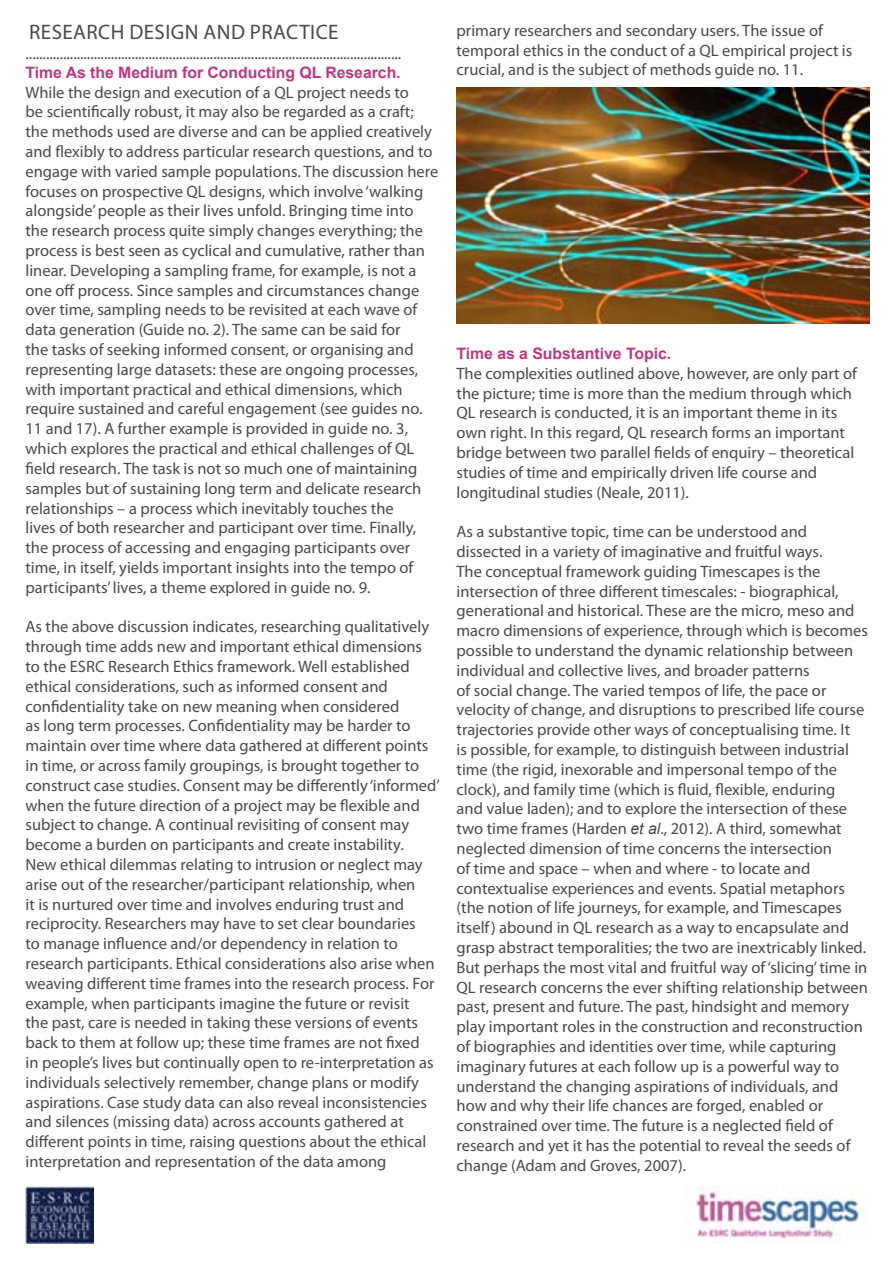
<style>
.page{position:relative;width:893px;height:1263px;background:#fff}
.page>*{position:absolute;margin:0;border:0;box-sizing:border-box;transform-origin:0 0}
.t1{font:21px "Myriad Pro";letter-spacing:.02em;color:#4a4a4d}
.t2{font:16.5px/19.8px "Myriad Pro";color:#4a4a4d}
.t3{font:700 15.75px "Arial";color:#bf3781}
.s1{font-family:"Arial";font-style:italic;font-size:15.75px}
</style>
<div class="page">
<img style="left:26px;top:1186px;width:67px;height:57px">
<img style="left:692px;top:1186px;width:172px;height:53px">
<img style="left:457px;top:87px;width:413px;height:236px">
<p class="t1" style="left:29px;top:19px;width:311px">Research Design and practice</p>
<p class="t2" style="left:26px;top:43px;width:377px">..............................................................................................................</p>
<p class="t3" style="left:26px;top:62px;width:377px">Time As the Medium for Conducting QL Research.</p>
<p class="t2" style="left:26px;top:82px;width:414px">While the design and execution of a QL project needs to<br>be scientifically robust, it may also be regarded as a craft; the methods used are diverse and can be applied creatively and flexibly to address particular research questions, and to engage with varied sample populations. The discussion here focuses on prospective QL designs, which involve ‘walking alongside’ people as their lives unfold. Bringing time into the research process quite simply changes everything; the process is best seen as cyclical and cumulative, rather than linear. Developing a sampling frame, for example, is not a one off process. Since samples and circumstances change over time, sampling needs to be revisited at each wave of data generation (Guide no. 2). The same can be said for<br>the tasks of seeking informed consent, or organising and representing large datasets: these are ongoing processes, with important practical and ethical dimensions, which require sustained and careful engagement (see guides no.<br>11 and 17). A further example is provided in guide no. 3, which explores the practical and ethical challenges of QL field research. The task is not so much one of maintaining samples but of sustaining long term and delicate research relationships – a process which inevitably touches the<br>lives of both researcher and participant over time. Finally, the process of accessing and engaging participants over time, in itself, yields important insights into the tempo of participants’ lives, a theme explored in guide no. 9.</p>
<p class="t2" style="left:26px;top:617px;width:405px">As the above discussion indicates, researching qualitatively through time adds new and important ethical dimensions to the ESRC</p>
<p class="t2" style="left:26px;top:656px;width:416px;text-indent:83px">Research Ethics framework. Well established ethical considerations, such as informed consent and confidentiality take on new meaning when considered<br>as long term processes. Confidentiality may be harder to maintain over time where data gathered at different points in time, or across family groupings, is brought together to construct case studies. Consent may be differently ‘informed’ when the future direction of a project may be flexible and subject to change. A continual revisiting of consent may become a burden on participants and create instability.<br>New ethical dilemmas relating to intrusion or neglect may arise out of the researcher/participant relationship, when<br>it is nurtured over time and involves enduring trust and reciprocity. Researchers may have to set clear boundaries<br>to manage influence and/or dependency in relation to research participants. Ethical considerations also arise when weaving different time frames into the research process. For example, when participants imagine the future or revisit<br>the past, care is needed in taking these versions of events back to them at follow up; these time frames are not fixed<br>in people’s lives but continually open to re-interpretation as individuals selectively remember, change plans or modify aspirations. Case study data can also reveal inconsistencies and silences (missing data) across accounts gathered at different points in time, raising questions about the ethical interpretation and representation of the data among</p>
<p class="t2" style="left:457px;top:20px;width:397px">primary researchers and secondary users. The issue of temporal ethics in the conduct of a QL empirical project is crucial, and is the subject of methods guide no. 11.</p>
<p class="t3" style="left:457px;top:343px;width:216px">Time as a Substantive Topic.</p>
<p class="t2" style="left:457px;top:363px;width:403px">The complexities outlined above, however, are only part of the picture; time is more than the medium through which QL research is conducted, it is an important theme in its own right. I n this regard, QL research forms an important bridge between two parallel fields of enquiry – theoretical studies of time and empirically driven life course and longitudinal studies (Neale, 2011).</p>
<p class="t2" style="left:457px;top:521px;width:413px">As a substantive topic, time can be understood and dissected in a variety of imaginative and fruitful ways.<br>The conceptual framework guiding Timescapes is the intersection of three different timescales: - biographical, generational and historical. These are the micro, meso and macro dimensions of experience, through which is becomes possible to understand the dynamic relationship between individual and collective lives, and broader patterns<br>of social change. The varied tempos of life, the pace or velocity of change, and disruptions to prescribed life course trajectories provide other ways of conceptualising time. It<br>is possible, for example, to distinguish between industrial time (the rigid, inexorable and impersonal tempo of the clock), and family time (which is fluid, flexible, enduring<br>and value laden); and to explore the intersection of these two time frames (Harden <span class="s1">et al</span>., 2012). A third, somewhat neglected dimension of time concerns the intersection<br>of time and space – when and where - to locate and contextualise experiences and events. Spatial metaphors (the notion of life journeys, for example, and Timescapes itself) abound in QL research as a way to encapsulate and grasp abstract temporalities; the two are inextricably linked.<br>But perhaps the most vital and fruitful way of ‘slicing’ time in QL research concerns the ever shifting relationship between past, present and future. The past, hindsight and memory play important roles in the construction and reconstruction of biographies and identities over time, while capturing imaginary futures at each follow up is a powerful way to understand the changing aspirations of individuals, and how and why their life chances are forged, enabled or constrained over time. The future is a neglected field of research and yet it has the potential to reveal the seeds of change (Adam and Groves, 2007).</p>
</div>
